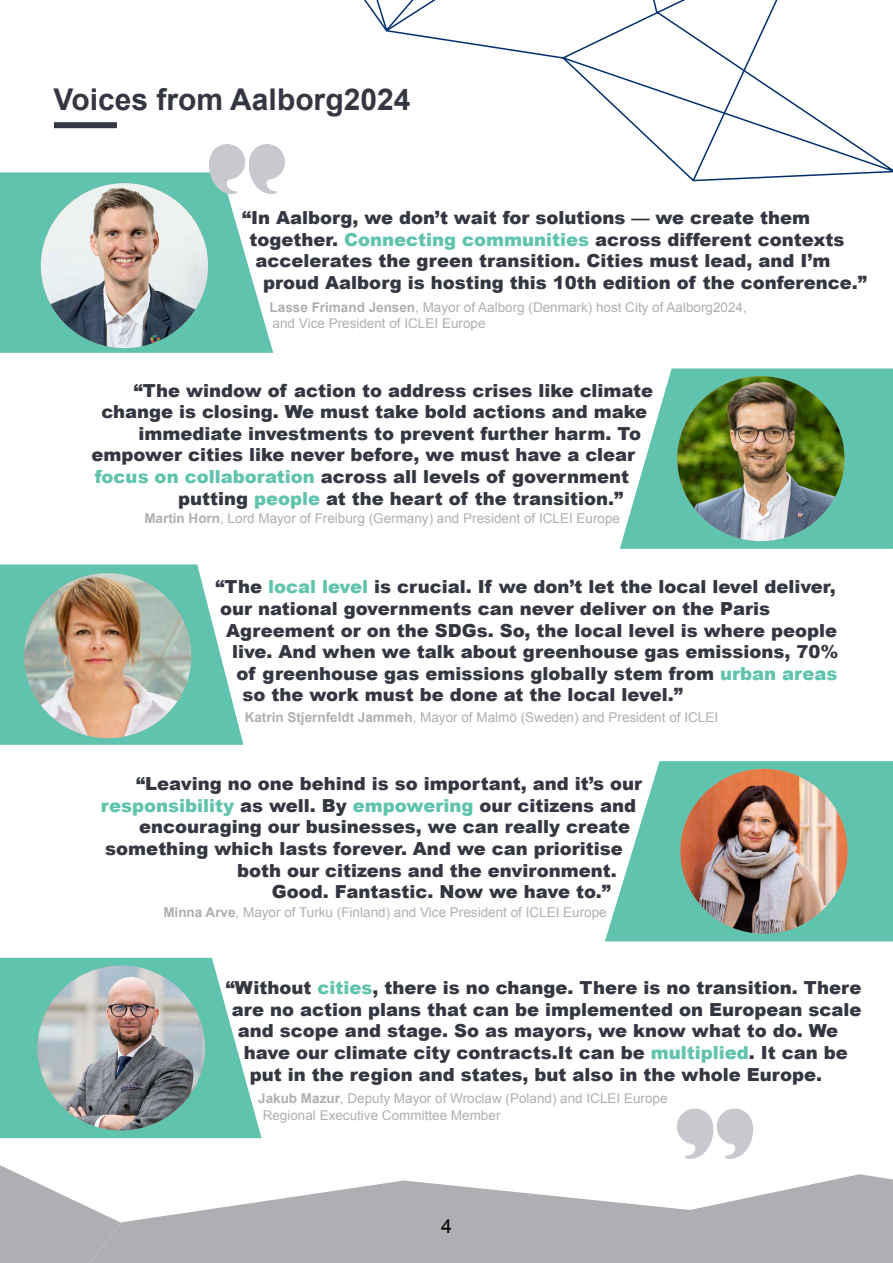
<style>
.page{position:relative;width:893px;height:1263px;background:#fff}
.page>*{position:absolute;margin:0;border:0;box-sizing:border-box;transform-origin:0 0}
.t1{font:700 30px "Arial";color:#343741}
.t2{font:19.5px "Arial";color:#000}
.t3{font:900 18px "Arial";color:#343741}
.t4{font:900 18px "Arial";color:#60c3ad}
.t5{font:13.5px/16.2px "Arial";color:#aeafb3}
.s1{color:#60c3ad}
.s2{font-weight:700}
.s3{color:#343741}
</style>
<div class="page">
<div style="left:54px;top:122px;width:63px;height:6px;background:#343741"></div>
<svg style="left:121px;top:1174px;width:772px;height:89px;fill:#aeafb3"></svg>
<svg style="left:0;top:1165px;width:121px;height:98px"></svg>
<svg style="left:385px;top:0;width:508px;height:182px"></svg>
<svg style="left:677px;top:1108px;width:76px;height:51px"></svg>
<svg style="left:0;top:172px;width:273px;height:181px;fill:#60c3ad"></svg>
<svg style="left:248px;top:144px;width:29px;height:50px"></svg>
<svg style="left:209px;top:144px;width:29px;height:50px"></svg>
<svg style="left:620px;top:368px;width:273px;height:181px;fill:#60c3ad"></svg>
<svg style="left:605px;top:761px;width:288px;height:180px;fill:#60c3ad"></svg>
<svg style="left:0;top:958px;width:261px;height:180px;fill:#60c3ad"></svg>
<img style="left:680px;top:769px;width:168px;height:165px">
<img style="left:38px;top:965px;width:167px;height:165px">
<img style="left:41px;top:183px;width:167px;height:165px">
<img style="left:677px;top:376px;width:167px;height:165px">
<svg style="left:0;top:564px;width:243px;height:181px"></svg>
<img style="left:23px;top:573px;width:170px;height:166px">
<h1 class="t1" style="left:54px;top:80px;width:358px">Voices from Aalborg2024</h1>
<p class="t3" style="left:242px;top:205px;width:570px">“In Aalborg, we don’t wait for solutions — we create them</p>
<p class="t3" style="left:249px;top:226px;width:596px">together. <span class="s1">Connecting communities</span> across different contexts</p>
<p class="t3" style="left:255px;top:248px;width:576px">accelerates the green transition. Cities must lead, and I’m</p>
<p class="t3" style="left:263px;top:270px;width:605px">proud Aalborg is hosting this 10th edition of the conference.”</p>
<p class="t5" style="left:270px;top:299px;width:479px"><span class="s2">Lasse Frimand Jensen</span>, Mayor of Aalborg (Denmark) host City of Aalborg2024, and Vice President of ICLEI Europe</p>
<p class="t3" style="left:134px;top:377px;width:521px">“The window of action to address crises like climate</p>
<p class="t3" style="left:101px;top:399px;width:547px">change is closing. We must take bold actions and make</p>
<p class="t3" style="left:138px;top:420px;width:504px">immediate investments to prevent further harm. To</p>
<p class="t3" style="left:92px;top:442px;width:545px">empower cities like never before, we must have a clear</p>
<p class="t3" style="left:95px;top:463px;width:536px"><span class="s1">focus on collaboration</span> across all levels of government</p>
<p class="t3" style="left:178px;top:485px;width:446px">putting <span class="s1">people</span> at the heart of the transition.”</p>
<p class="t5" style="left:144px;top:511px;width:477px"><span class="s2">Martin Horn</span>, Lord Mayor of Freiburg (Germany) and President of ICLEI Europe</p>
<p class="t3" style="left:216px;top:574px;width:622px">“The <span class="s1">local level</span> is crucial. If we don’t let the local level deliver,</p>
<p class="t3" style="left:220px;top:595px;width:551px">our national governments can never deliver on the Paris</p>
<p class="t3" style="left:226px;top:617px;width:613px">Agreement or on the SDGs. So, the local level is where people</p>
<p class="t3" style="left:232px;top:639px;width:608px">live. And when we talk about greenhouse gas emissions, 70%</p>
<p class="t3" style="left:237px;top:660px;width:602px">of greenhouse gas emissions globally stem from <span class="s1">urban areas</span></p>
<p class="t3" style="left:243px;top:682px;width:442px">so the work must be done at the local level.”</p>
<p class="t5" style="left:245px;top:710px;width:475px"><span class="s2">Katrin Stjernfeldt Jammeh</span>, Mayor of Malmö (Sweden) and President of ICLEI</p>
<p class="t3" style="left:136px;top:771px;width:508px">“Leaving no one behind is so important, and it’s our</p>
<p class="t4" style="left:101px;top:792px;width:537px">responsibility <span class="s3">as well. By</span> empowering <span class="s3">our citizens and</span></p>
<p class="t3" style="left:139px;top:814px;width:493px">encouraging our businesses, we can really create</p>
<p class="t3" style="left:105px;top:835px;width:519px">something which lasts forever. And we can prioritise</p>
<p class="t3" style="left:237px;top:857px;width:381px">both our citizens and the environment.</p>
<p class="t3" style="left:272px;top:879px;width:340px">Good. Fantastic. Now we have to.”</p>
<p class="t5" style="left:163px;top:904px;width:445px"><span class="s2">Minna Arve</span>, Mayor of Turku (Finland) and Vice President of ICLEI Europe</p>
<p class="t3" style="left:226px;top:975px;width:637px">“Without <span class="s1">cities</span>, there is no change. There is no transition. There</p>
<p class="t3" style="left:232px;top:996px;width:631px">are no action plans that can be implemented on European scale</p>
<p class="t3" style="left:238px;top:1018px;width:602px">and scope and stage. So as mayors, we know what to do. We</p>
<p class="t3" style="left:244px;top:1039px;width:605px">have our climate city contracts.It can be <span class="s1">multiplied</span>. It can be</p>
<p class="t3" style="left:250px;top:1061px;width:574px">put in the region and states, but also in the whole Europe.</p>
<p class="t5" style="left:263px;top:1091px;width:406px;text-indent:-4px"><span class="s2">Jakub Mazur</span>, Deputy Mayor of Wroclaw (Poland) and ICLEI Europe<br>Regional Executive Committee Member</p>
<p class="t2" style="left:441px;top:1213px;width:12px">4</p>
</div>
